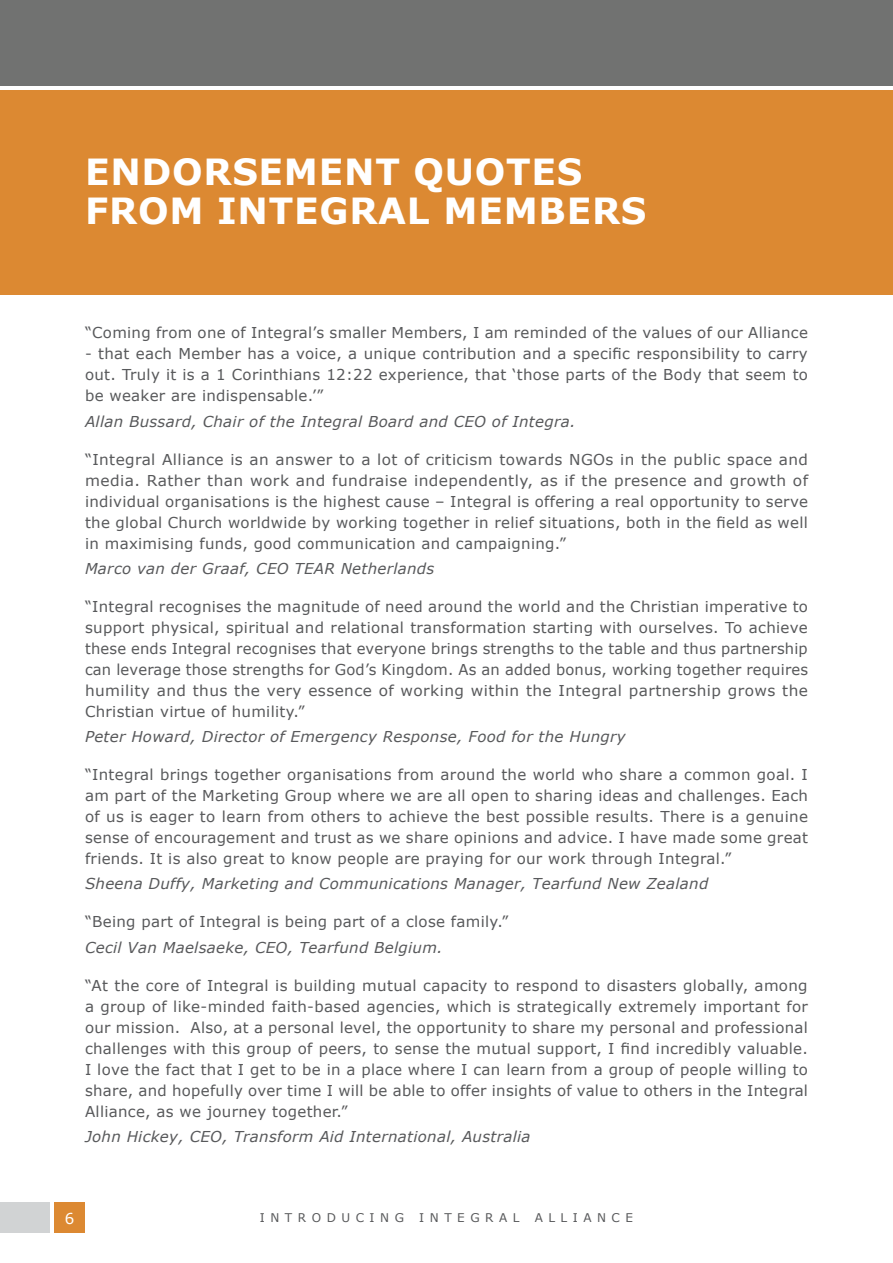
<style>
.page{position:relative;width:893px;height:1263px;background:#fff}
.page>*{position:absolute;margin:0;border:0;box-sizing:border-box;transform-origin:0 0}
.t1{font:700 36px/39px "Verdana";letter-spacing:.02em;color:#fff}
.t2{font:15px/21px "Verdana";letter-spacing:.02em;color:#58595b;text-align:justify}
.t3{font:italic 15px "Verdana";letter-spacing:.02em;color:#58595b}
.t4{font:15px "Verdana";color:#fff}
.t5{font:12px "Verdana";letter-spacing:.46em;color:#58595b}
</style>
<div class="page">
<div style="left:0;top:0;width:893px;height:85px;background:#717271"></div>
<div style="left:0;top:91px;width:893px;height:204px;background:#dc8932"></div>
<div style="left:54px;top:1202px;width:31px;height:31px;background:#dc8932"></div>
<div style="left:0;top:1202px;width:50px;height:31px;background:#d1d3d4"></div>
<h1 class="t1" style="left:85px;top:153px;width:563px">ENDORSEMENT QUOTES<br>FROM INTEGRAL MEMBERS</h1>
<p class="t2" style="left:85px;top:322px;width:724px">“Coming from one of Integral’s smaller Members, I am reminded of the values of our Alliance</p>
<p class="t2" style="left:85px;top:343px;width:724px">- that each Member has a voice, a unique contribution and a specific responsibility to carry out. Truly it is a 1 Corinthians 12:22 experience, that ‘those parts of the Body that seem to be weaker are indispensable.’”</p>
<p class="t3" style="left:85px;top:411px;width:492px">Allan Bussard, Chair of the Integral Board and CEO of Integra.</p>
<p class="t2" style="left:85px;top:449px;width:725px">“Integral Alliance is an answer to a lot of criticism towards NGOs in the public space and media. Rather than work and fundraise independently, as if the presence and growth of individual organisations is the highest cause – Integral is offering a real opportunity to serve the global Church worldwide by working together in relief situations, both in the field as well in maximising funds, good communication and campaigning.”</p>
<p class="t3" style="left:85px;top:559px;width:351px">Marco van der Graaf, CEO TEAR Netherlands</p>
<p class="t2" style="left:85px;top:596px;width:725px">“Integral recognises the magnitude of need around the world and the Christian imperative to support physical, spiritual and relational transformation starting with ourselves. To achieve these ends Integral recognises that everyone brings strengths to the table and thus partnership can leverage those strengths for God’s Kingdom. As an added bonus, working together requires humility and thus the very essence of working within the Integral partnership grows the Christian virtue of humility.”</p>
<p class="t3" style="left:85px;top:727px;width:542px">Peter Howard, Director of Emergency Response, Food for the Hungry</p>
<p class="t2" style="left:85px;top:764px;width:725px">“Integral brings together organisations from around the world who share a common goal. I am part of the Marketing Group where we are all open to sharing ideas and challenges. Each of us is eager to learn from others to achieve the best possible results. There is a genuine sense of encouragement and trust as we share opinions and advice. I have made some great friends. It is also great to know people are praying for our work through Integral.”</p>
<p class="t3" style="left:85px;top:874px;width:625px">Sheena Duffy, Marketing and Communications Manager, Tearfund New Zealand</p>
<p class="t2" style="left:85px;top:912px;width:425px">“Being part of Integral is being part of a close family.”</p>
<p class="t3" style="left:85px;top:937px;width:359px">Cecil Van Maelsaeke, CEO, Tearfund Belgium.</p>
<p class="t2" style="left:85px;top:975px;width:724px">“At the core of Integral is building mutual capacity to respond to disasters globally, among a group of like-minded faith-based agencies, which is strategically extremely important for our mission. Also, at a personal level, the opportunity to share my personal and professional challenges with this group of peers, to sense the mutual support, I find incredibly valuable.<br>I love the fact that I get to be in a place where I can learn from a group of people willing to share, and hopefully over time I will be able to offer insights of value to others in the Integral Alliance, as we journey together.”</p>
<p class="t3" style="left:85px;top:1127px;width:447px">John Hickey, CEO, Transform Aid International, Australia</p>
<p class="t4" style="left:65px;top:1208px;width:11px">6</p>
<p class="t5" style="left:260px;top:1210px;width:146px">INTRODUCING</p>
<p class="t5" style="left:419px;top:1210px;width:102px">INTEGRAL</p>
<p class="t5" style="left:535px;top:1210px;width:100px">ALLIANCE</p>
</div>
